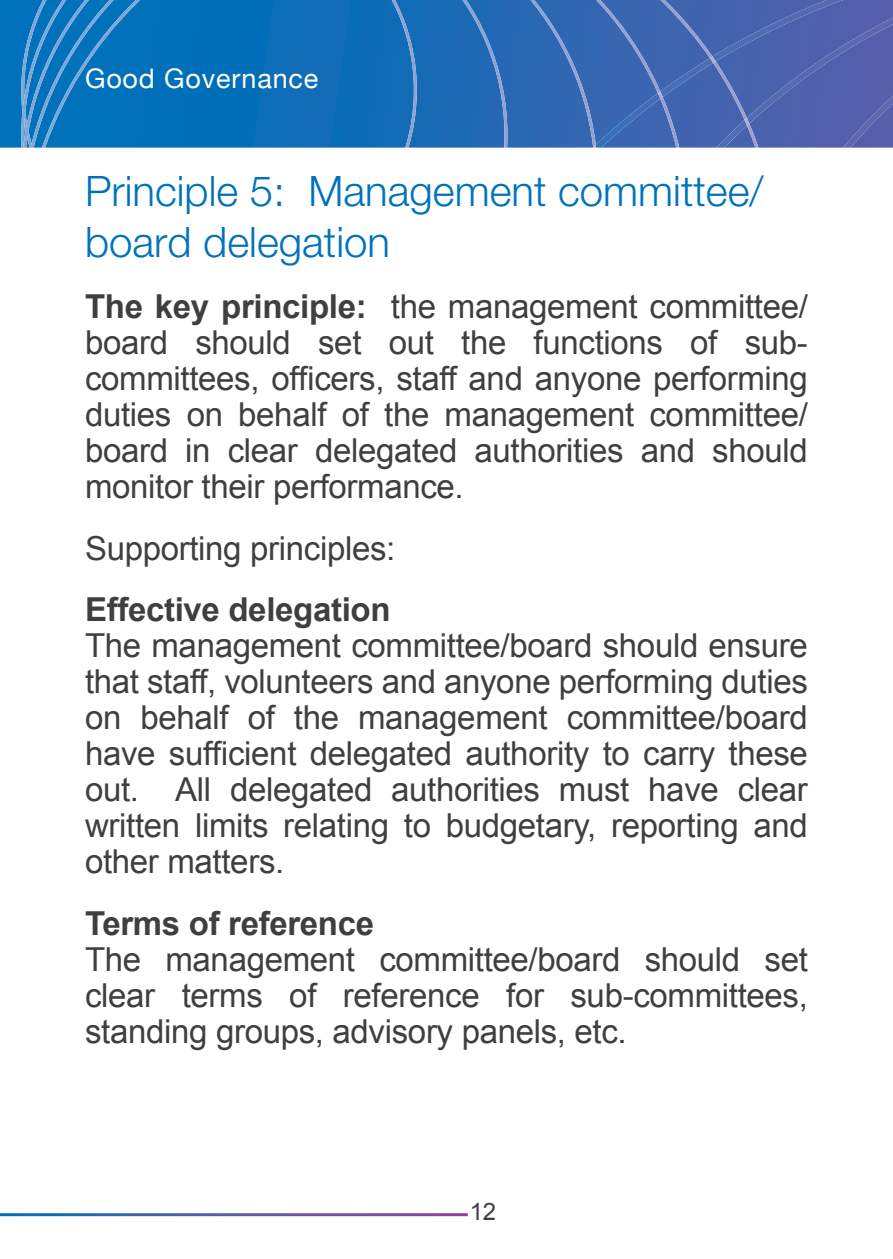
<style>
.page{position:relative;width:893px;height:1259px;background:#fff}
.page>*{position:absolute;margin:0;border:0;box-sizing:border-box;transform-origin:0 0}
.t1{font:300 42px/50.4px "Helvetica Neue";color:#0072bc}
.t2{font:33px/36px "Arial";letter-spacing:-.01em;color:#3f3f40;text-align:justify}
.t3{font:27px "Helvetica Neue";letter-spacing:.03em;color:#fff}
.t4{font:24px "Arial";color:#3f3f40}
.s1{font-weight:700}
</style>
<div class="page">
<div style="left:0;top:0;width:21px;height:148px;background:#0072bc"></div>
<svg style="left:21px;top:0;width:408px;height:148px;background:#0d6eb7"></svg>
<svg style="left:23px;top:0;width:166px;height:148px;background:#0e77be"></svg>
<svg style="left:429px;top:0;width:464px;height:148px;background:#3f67b1"></svg>
<p class="t3" style="left:85px;top:62px;width:235px">Good Governance</p>
<p class="t1" style="left:85px;top:170px;width:680px">Principle 5: Management committee/ board delegation</p>
<p class="t2" style="left:85px;top:289px;width:724px"><span class="s1">The key principle:</span> the management committee/ board should set out the functions of sub&shy;committees, officers, staff and anyone performing duties on behalf of the management committee/ board in clear delegated authorities and should monitor their performance.</p>
<p class="t2" style="left:85px;top:517px;width:312px;line-height:61.5px">Supporting principles:<br><span class="s1">Effective delegation</span></p>
<p class="t2" style="left:85px;top:628px;width:724px">The management committee/board should ensure that staff, volunteers and anyone performing duties on behalf of the management committee/board have sufficient delegated authority to carry these out. All delegated authorities must have clear written limits relating to budgetary, reporting and other matters.</p>
<p class="t2" style="left:85px;top:905px;width:724px;text-align:left"><span class="s1">Terms of reference<br></span>The management committee/board should set clear terms of reference for sub-committees, standing groups, advisory panels, etc.</p>
<p class="t4" style="left:470px;top:1198px;width:28px">12</p>
</div>
